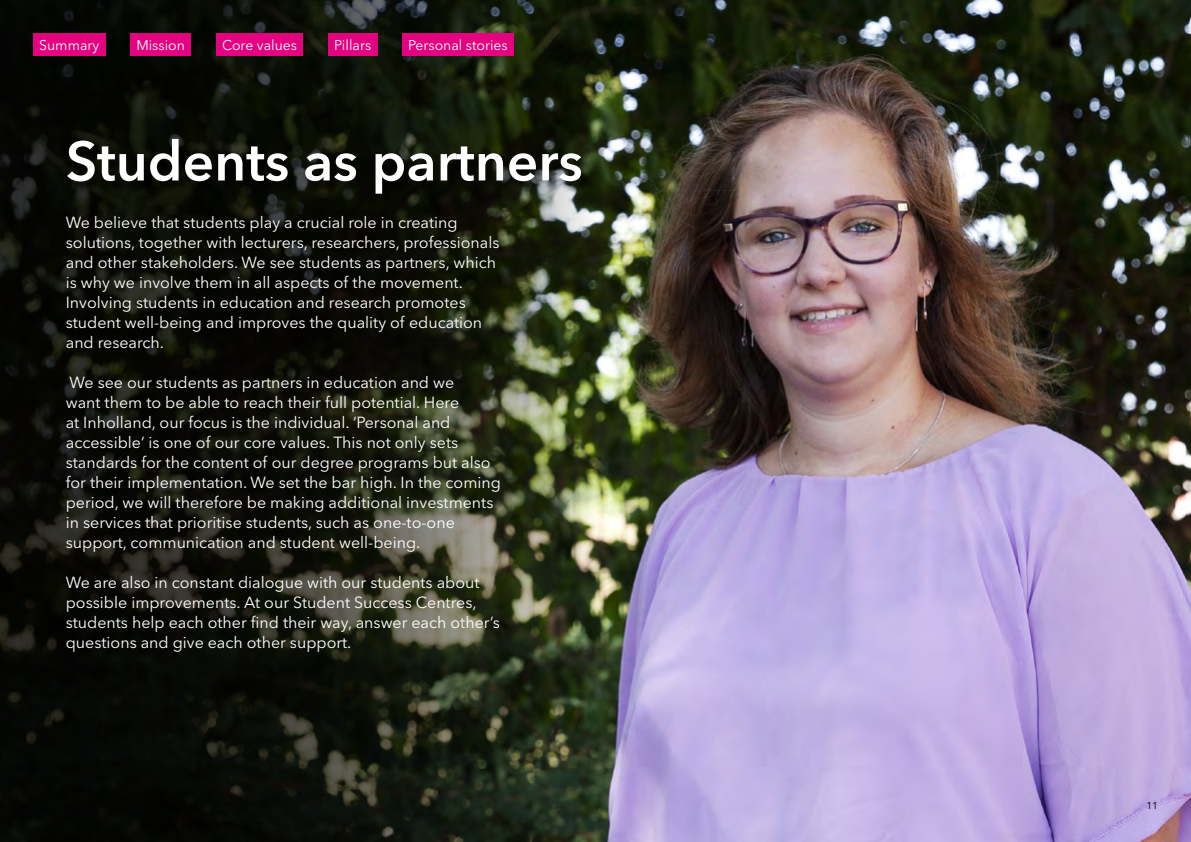
<style>
.page{position:relative;width:1191px;height:842px;background:#fff}
.page>*{position:absolute;margin:0;border:0;box-sizing:border-box;transform-origin:0 0}
.t1{font:600 55px "Avenir Next LT Pro";color:#fff}
.t2{font:16px/20px "Avenir Next LT Pro";color:#fff}
.t3{font:14px "Avenir Next LT Pro";color:#fff}
.t4{font:10px "Avenir Next LT Pro";color:#000}
</style>
<div class="page">
<img style="left:595px;top:0;width:596px;height:842px">
<svg style="left:0;top:0;width:595px;height:842px;background:#181c11"></svg>
<div style="left:69px;top:141px;width:524px;height:66px;background:#000;opacity:.6"></div>
<div style="left:130px;top:33px;width:61px;height:23px;background:#e3027f"></div>
<div style="left:216px;top:33px;width:87px;height:23px;background:#e3027f"></div>
<div style="left:328px;top:33px;width:49px;height:23px;background:#e3027f"></div>
<div style="left:33px;top:33px;width:72px;height:23px;background:#e3027f"></div>
<div style="left:402px;top:33px;width:112px;height:23px;background:#e3027f"></div>
<p class="t3" style="left:39px;top:36px;width:62px">Summary</p>
<p class="t3" style="left:136px;top:36px;width:50px">Mission</p>
<p class="t3" style="left:222px;top:36px;width:76px">Core values</p>
<p class="t3" style="left:334px;top:36px;width:39px">Pillars</p>
<p class="t3" style="left:408px;top:36px;width:101px">Personal stories</p>
<h1 class="t1" style="left:66px;top:128px;width:518px">Students as partners</h1>
<p class="t2" style="left:66px;top:212px;width:435px">We believe that students play a crucial role in creating solutions, together with lecturers, researchers, professionals and other stakeholders. We see students as partners, which is why we involve them in all aspects of the movement.<br>Involving students in education and research promotes student well-being and improves the quality of education and research.</p>
<p class="t2" style="left:66px;top:372px;width:436px">We see our students as partners in education and we<br>want them to be able to reach their full potential. Here<br>at Inholland, our focus is the individual. ‘Personal and accessible’ is one of our core values. This not only sets standards for the content of our degree programs but also for their implementation. We set the bar high. In the coming period, we will therefore be making additional investments in services that prioritise students, such as one-to-one support, communication and student well-being.</p>
<p class="t2" style="left:66px;top:572px;width:435px">We are also in constant dialogue with our students about possible improvements. At our Student Success Centres, students help each other find their way, answer each other’s questions and give each other support.</p>
<p class="t4" style="left:1146px;top:799px;width:13px">11</p>
</div>
